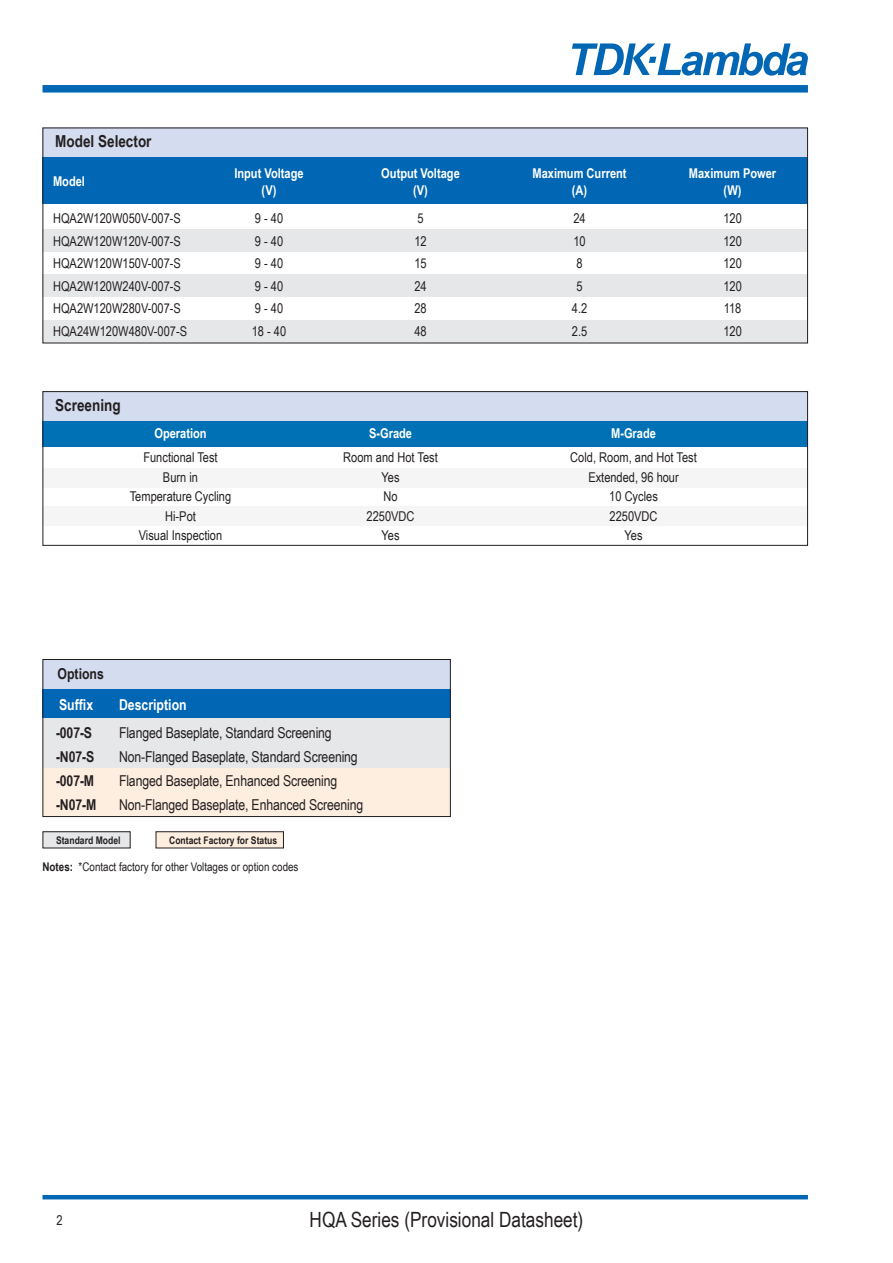
<style>
.page{position:relative;width:893px;height:1263px;background:#fff}
.page>*{position:absolute;margin:0;border:0;box-sizing:border-box;transform-origin:0 0}
.t1{font:21px "Arial Narrow";color:#231f20}
.t2{font:700 16.5px "Arial Narrow";color:#231f20}
.t3{font:15px "Arial Narrow";letter-spacing:-.01em;color:#231f20}
.t4{font:700 15px "Arial Narrow";letter-spacing:-.01em;color:#231f20}
.t5{font:700 15px "Arial Narrow";color:#fff}
.t6{font:13.5px "Arial Narrow";color:#231f20}
.t7{font:700 13.5px "Arial Narrow";color:#fff}
.t8{font:12px "Arial Narrow";color:#231f20}
.t9{font:700 10.5px "Arial Narrow";color:#231f20}
.s1{font-weight:700}
</style>
<div class="page">
<hr style="left:43px;top:1195px;width:765px;height:4px;background:#0166b3">
<div style="left:43px;top:85px;width:765px;height:8px;background:#0166b3"></div>
<svg style="left:572px;top:43px;width:236px;height:33px"></svg>
<div style="left:43px;top:421px;width:765px;height:25px;background:#0071b5"></div>
<div style="left:43px;top:468px;width:765px;height:19px;background:#f5f5f6"></div>
<div style="left:43px;top:506px;width:765px;height:19px;background:#f5f5f6"></div>
<div style="left:43px;top:391px;width:765px;height:30px;background:#d4ddef"></div>
<div style="left:43px;top:391px;width:765px;height:155px;border:1px solid #231f20"></div>
<div style="left:43px;top:229px;width:765px;height:22px;background:#e6e7e9"></div>
<div style="left:43px;top:275px;width:765px;height:22px;background:#e6e7e9"></div>
<div style="left:43px;top:320px;width:765px;height:23px;background:#e6e7e9"></div>
<div style="left:43px;top:128px;width:765px;height:29px;background:#d4ddef"></div>
<div style="left:43px;top:157px;width:765px;height:47px;background:#0166b3"></div>
<div style="left:156px;top:832px;width:127px;height:16px;background:#feeee0"></div>
<div style="left:156px;top:831px;width:128px;height:17px;border:1px solid #231f20"></div>
<div style="left:43px;top:832px;width:87px;height:16px;background:#e6e7e9"></div>
<div style="left:43px;top:831px;width:88px;height:17px;border:1px solid #231f20"></div>
<div style="left:43px;top:659px;width:408px;height:30px;background:#d4ddef"></div>
<div style="left:43px;top:689px;width:408px;height:30px;background:#0166b3"></div>
<div style="left:43px;top:719px;width:408px;height:50px;background:#e6e7e9"></div>
<div style="left:43px;top:769px;width:408px;height:47px;background:#feeee0"></div>
<div style="left:43px;top:659px;width:408px;height:158px;border:1px solid #231f20"></div>
<p class="t2" style="left:55px;top:129px;width:98px">Model Selector</p>
<p class="t7" style="left:53px;top:171px;width:33px">Model</p>
<p class="t7" style="left:234px;top:163px;width:71px">Input Voltage</p>
<p class="t7" style="left:381px;top:163px;width:80px">Output Voltage</p>
<p class="t7" style="left:532px;top:163px;width:96px">Maximum Current</p>
<p class="t7" style="left:689px;top:163px;width:89px">Maximum Power</p>
<p class="t7" style="left:262px;top:180px;width:16px">(V)</p>
<p class="t7" style="left:413px;top:180px;width:16px">(V)</p>
<p class="t7" style="left:572px;top:180px;width:17px">(A)</p>
<p class="t7" style="left:724px;top:180px;width:19px">(W)</p>
<p class="t6" style="left:53px;top:208px;width:129px">HQA2W120W050V-007-S</p>
<p class="t6" style="left:255px;top:208px;width:30px">9-40</p>
<p class="t6" style="left:417px;top:208px;width:8px">5</p>
<p class="t6" style="left:573px;top:208px;width:14px">24</p>
<p class="t6" style="left:723px;top:208px;width:20px">120</p>
<p class="t6" style="left:53px;top:231px;width:129px">HQA2W120W120V-007-S</p>
<p class="t6" style="left:255px;top:231px;width:30px">9-40</p>
<p class="t6" style="left:414px;top:231px;width:14px">12</p>
<p class="t6" style="left:573px;top:231px;width:14px">10</p>
<p class="t6" style="left:723px;top:231px;width:20px">120</p>
<p class="t6" style="left:53px;top:253px;width:129px">HQA2W120W150V-007-S</p>
<p class="t6" style="left:255px;top:253px;width:30px">9-40</p>
<p class="t6" style="left:414px;top:253px;width:14px">15</p>
<p class="t6" style="left:576px;top:253px;width:8px">8</p>
<p class="t6" style="left:723px;top:253px;width:20px">120</p>
<p class="t6" style="left:53px;top:276px;width:129px">HQA2W120W240V-007-S</p>
<p class="t6" style="left:255px;top:276px;width:30px">9-40</p>
<p class="t6" style="left:414px;top:276px;width:14px">24</p>
<p class="t6" style="left:576px;top:276px;width:8px">5</p>
<p class="t6" style="left:723px;top:276px;width:20px">120</p>
<p class="t6" style="left:53px;top:298px;width:129px">HQA2W120W280V-007-S</p>
<p class="t6" style="left:255px;top:298px;width:30px">9-40</p>
<p class="t6" style="left:414px;top:298px;width:14px">28</p>
<p class="t6" style="left:572px;top:298px;width:17px">4.2</p>
<p class="t6" style="left:724px;top:298px;width:19px">118</p>
<p class="t6" style="left:53px;top:321px;width:136px">HQA24W120W480V-007-S</p>
<p class="t6" style="left:252px;top:321px;width:36px">18 - 40</p>
<p class="t6" style="left:414px;top:321px;width:14px">48</p>
<p class="t6" style="left:572px;top:321px;width:17px">2.5</p>
<p class="t6" style="left:723px;top:321px;width:20px">120</p>
<p class="t2" style="left:55px;top:392px;width:67px">Screening</p>
<p class="t7" style="left:154px;top:423px;width:54px">Operation</p>
<p class="t7" style="left:369px;top:423px;width:45px">S-Grade</p>
<p class="t7" style="left:611px;top:423px;width:46px">M-Grade</p>
<p class="t6" style="left:143px;top:448px;width:76px">Functional Test</p>
<p class="t6" style="left:343px;top:448px;width:96px">Room and Hot Test</p>
<p class="t6" style="left:570px;top:448px;width:128px">Cold, Room, and Hot Test</p>
<p class="t6" style="left:163px;top:467px;width:37px">Burn in</p>
<p class="t6" style="left:381px;top:467px;width:20px">Yes</p>
<p class="t6" style="left:588px;top:467px;width:92px">Extended, 96 hour</p>
<p class="t6" style="left:130px;top:487px;width:103px">Temperature Cycling</p>
<p class="t6" style="left:383px;top:487px;width:16px">No</p>
<p class="t6" style="left:609px;top:487px;width:50px">10 Cycles</p>
<p class="t6" style="left:165px;top:506px;width:32px">Hi-Pot</p>
<p class="t6" style="left:367px;top:506px;width:49px">2250VDC</p>
<p class="t6" style="left:610px;top:506px;width:49px">2250VDC</p>
<p class="t6" style="left:139px;top:526px;width:85px">Visual Inspection</p>
<p class="t6" style="left:381px;top:526px;width:20px">Yes</p>
<p class="t6" style="left:624px;top:526px;width:20px">Yes</p>
<p class="t4" style="left:58px;top:662px;width:48px">Options</p>
<p class="t5" style="left:59px;top:693px;width:36px">Suffix</p>
<p class="t5" style="left:119px;top:693px;width:69px">Description</p>
<p class="t4" style="left:56px;top:721px;width:38px">-007-S</p>
<p class="t3" style="left:119px;top:721px;width:214px">Flanged Baseplate, Standard Screening</p>
<p class="t4" style="left:56px;top:745px;width:40px">-N07-S</p>
<p class="t3" style="left:119px;top:745px;width:240px">Non-Flanged Baseplate, Standard Screening</p>
<p class="t4" style="left:56px;top:769px;width:40px">-007-M</p>
<p class="t3" style="left:119px;top:769px;width:220px">Flanged Baseplate, Enhanced Screening</p>
<p class="t4" style="left:56px;top:793px;width:42px">-N07-M</p>
<p class="t3" style="left:119px;top:793px;width:246px">Non-Flanged Baseplate, Enhanced Screening</p>
<p class="t9" style="left:56px;top:832px;width:66px">Standard Model</p>
<p class="t9" style="left:169px;top:832px;width:110px">Contact Factory for Status</p>
<p class="t8" style="left:43px;top:858px;width:257px"><span class="s1">Notes:</span> *Contact factory for other Voltages or option codes</p>
<p class="t6" style="left:56px;top:1210px;width:8px">2</p>
<p class="t1" style="left:310px;top:1204px;width:275px">HQA Series (Provisional Datasheet)</p>
</div>
